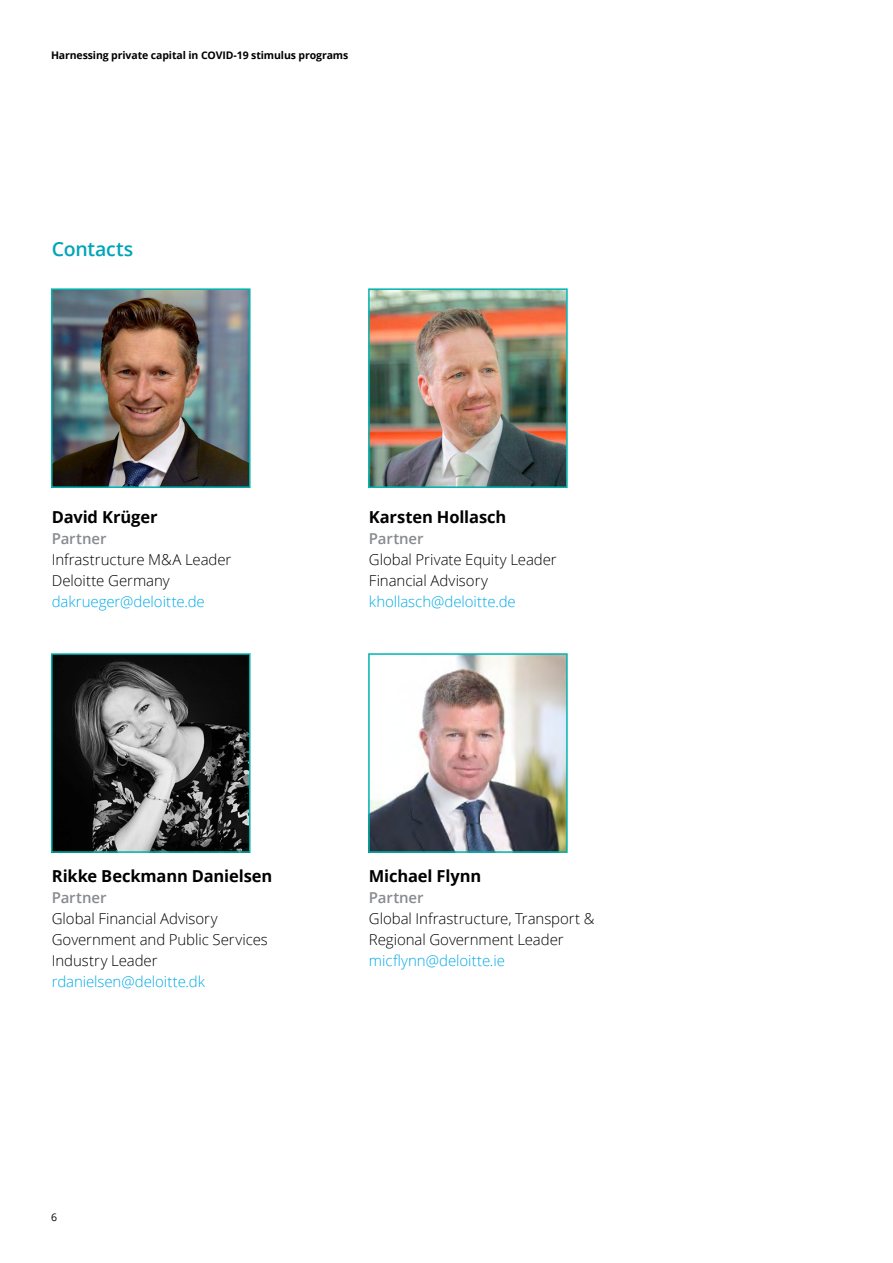
<style>
.page{position:relative;width:893px;height:1263px;background:#fff}
.page>*{position:absolute;margin:0;border:0;box-sizing:border-box;transform-origin:0 0}
.t1{font:600 19.5px "Open Sans";letter-spacing:-.01em;color:#00a5b8}
.t2{font:700 16.5px "Open Sans";letter-spacing:-.01em;color:#000}
.t3{font:300 15px/21px "Open Sans";letter-spacing:-.005em;color:#000}
.t4{font:300 15px "Open Sans";letter-spacing:-.005em;color:#00aae7}
.t5{font:600 15px "Open Sans";letter-spacing:-.005em;color:#878a8f}
.t6{font:700 10.5px "Open Sans";letter-spacing:-.01em;color:#000}
.t7{font:10.5px "Open Sans";color:#000}
</style>
<div class="page">
<img style="left:54px;top:291px;width:194px;height:194px">
<div style="left:51px;top:288px;width:200px;height:200px;border:2px solid #00b5af"></div>
<img style="left:54px;top:656px;width:194px;height:194px">
<div style="left:51px;top:653px;width:200px;height:200px;border:2px solid #00b5af"></div>
<img style="left:371px;top:291px;width:194px;height:194px">
<div style="left:368px;top:288px;width:200px;height:200px;border:2px solid #00b5af"></div>
<img style="left:371px;top:656px;width:194px;height:194px">
<div style="left:368px;top:653px;width:200px;height:200px;border:2px solid #00b5af"></div>
<p class="t6" style="left:51px;top:48px;width:299px">Harnessing private capital in COVID-19 stimulus programs</p>
<h1 class="t1" style="left:52px;top:236px;width:83px">Contacts</h1>
<p class="t2" style="left:52px;top:505px;width:107px">David Krüger</p>
<p class="t5" style="left:52px;top:528px;width:56px">Partner</p>
<p class="t3" style="left:52px;top:549px;width:181px">Infrastructure M&amp;A Leader<br>Deloitte Germany</p>
<p class="t4" style="left:52px;top:591px;width:155px">dakrueger@deloitte.de</p>
<p class="t2" style="left:369px;top:505px;width:139px">Karsten Hollasch</p>
<p class="t5" style="left:369px;top:528px;width:56px">Partner</p>
<p class="t3" style="left:369px;top:549px;width:189px">Global Private Equity Leader<br>Financial Advisory</p>
<p class="t4" style="left:369px;top:591px;width:148px">khollasch@deloitte.de</p>
<p class="t2" style="left:52px;top:864px;width:222px">Rikke Beckmann Danielsen</p>
<p class="t5" style="left:52px;top:887px;width:56px">Partner</p>
<p class="t3" style="left:52px;top:907px;width:218px">Global Financial Advisory<br>Government and Public Services<br>Industry Leader</p>
<p class="t4" style="left:52px;top:971px;width:155px">rdanielsen@deloitte.dk</p>
<p class="t7" style="left:51px;top:1210px;width:8px">6</p>
<p class="t2" style="left:369px;top:864px;width:114px">Michael Flynn</p>
<p class="t5" style="left:369px;top:887px;width:56px">Partner</p>
<p class="t3" style="left:369px;top:907px;width:227px">Global Infrastructure, Transport &amp;<br>Regional Government Leader</p>
<p class="t4" style="left:369px;top:950px;width:138px">micflynn@deloitte.ie</p>
</div>
